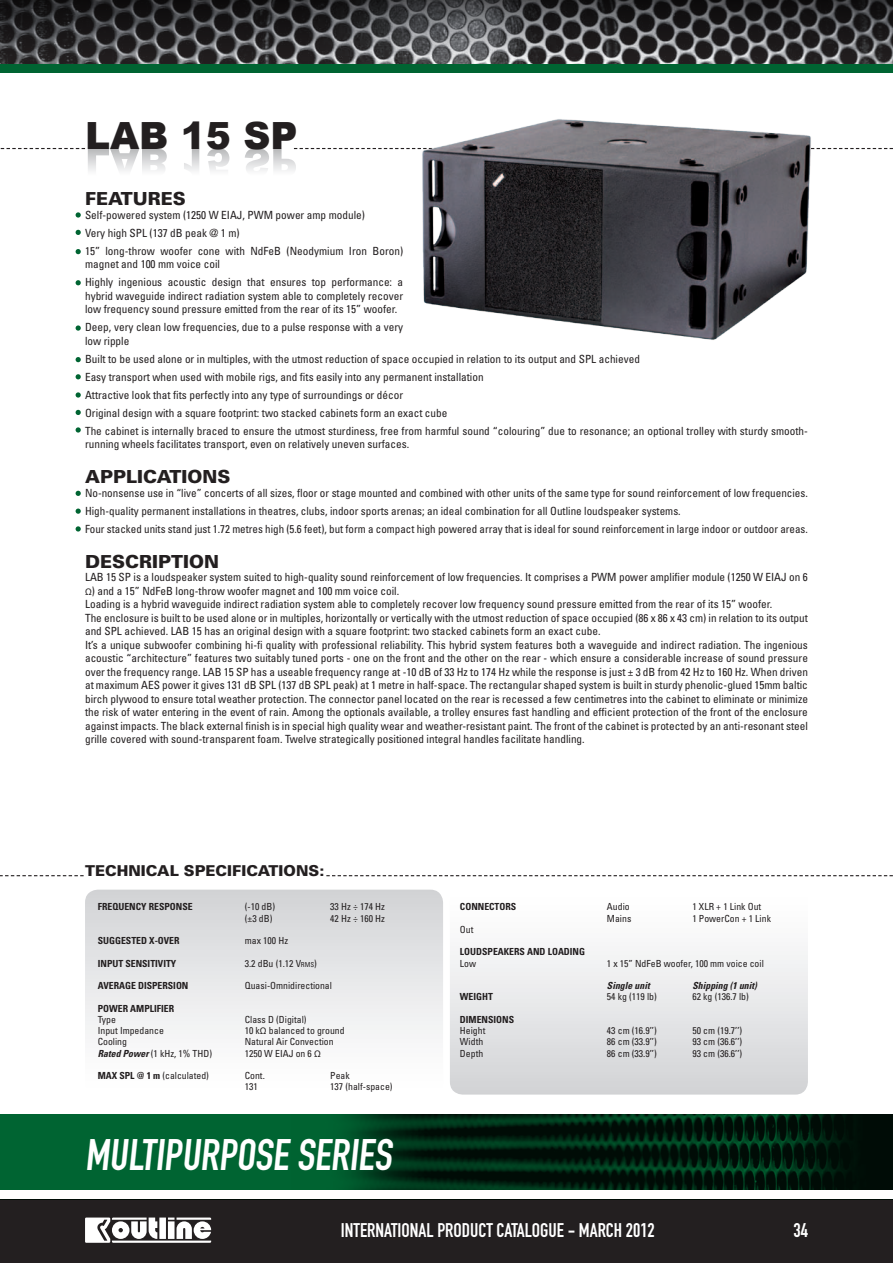
<style>
.page{position:relative;width:893px;height:1263px;background:#fff}
.page>*{position:absolute;margin:0;border:0;box-sizing:border-box;transform-origin:0 0}
.t1{font:43.5px "DIN Engschrift";color:#fff}
.t2{font:900 37.5px "Arial";color:#231f20}
.t3{font:19.5px "DIN Engschrift";color:#fff}
.t4{font:900 18px "Univers";color:#231f20}
.t5{font:900 15px "Univers";color:#231f20}
.t6{font:condensed 11.25px/13.5px "Univers";color:#231f20}
.t7{font:condensed 9.75px "Univers";color:#231f20}
.t8{font:700 condensed 9.75px "Univers";color:#231f20}
.t9{font:italic 700 condensed 9.75px "Univers";color:#231f20}
.s1{font-family:"Arial";font-stretch:normal;font-size:9px}
.s2{font-size:6.9px}
.s3{font-weight:700;font-style:italic}
.s4{font-weight:700}
</style>
<div class="page">
<div style="left:0;top:1199px;width:893px;height:64px;background:#231f20"></div>
<svg style="left:85px;top:1217px;width:126px;height:26px"></svg>
<svg style="left:1px;top:148px;width:892px;height:23px"></svg>
<svg style="left:76px;top:212px;width:5px;height:6px"></svg>
<svg style="left:76px;top:249px;width:5px;height:5px"></svg>
<svg style="left:76px;top:230px;width:5px;height:5px"></svg>
<svg style="left:76px;top:374px;width:5px;height:5px"></svg>
<svg style="left:76px;top:392px;width:5px;height:6px"></svg>
<svg style="left:76px;top:410px;width:5px;height:5px"></svg>
<svg style="left:76px;top:427px;width:5px;height:6px"></svg>
<svg style="left:76px;top:491px;width:5px;height:5px"></svg>
<svg style="left:76px;top:508px;width:5px;height:6px"></svg>
<svg style="left:76px;top:526px;width:5px;height:5px"></svg>
<svg style="left:76px;top:325px;width:5px;height:6px"></svg>
<svg style="left:76px;top:357px;width:5px;height:5px"></svg>
<svg style="left:76px;top:280px;width:5px;height:5px"></svg>
<svg style="left:85px;top:890px;width:358px;height:144px"></svg>
<svg style="left:450px;top:951px;width:358px;height:143px"></svg>
<svg style="left:0;top:1114px;width:893px;height:76px;background:#003b1d"></svg>
<div style="left:0;top:64px;width:893px;height:8px;background:#006432"></div>
<img style="left:403px;top:119px;width:431px;height:221px">
<svg style="left:0;top:0;width:893px;height:64px;background:#414043"></svg>
<svg style="left:326px;top:875px;width:567px;height:1px"></svg>
<svg style="left:0;top:875px;width:84px;height:1px"></svg>
<p class="t2" style="left:85px;top:108px;width:214px">LAB 15 SP</p>
<p class="t4" style="left:85px;top:187px;width:102px">FEATURES</p>
<p class="t6" style="left:85px;top:208px;width:281px">Self-powered system (1250 W EIAJ, PWM power amp module)</p>
<p class="t6" style="left:85px;top:226px;width:156px">Very high SPL (137 dB peak @ 1 m)</p>
<p class="t6" style="left:85px;top:244px;width:320px">15” long-throw woofer cone with NdFeB (Neodymium Iron Boron) magnet and 100 mm voice coil</p>
<p class="t6" style="left:85px;top:275px;width:320px;text-align:justify">Highly ingenious acoustic design that ensures top performance: a hybrid waveguide indirect radiation system able to completely recover low frequency sound pressure emitted from the rear of its 15” woofer.</p>
<p class="t6" style="left:85px;top:320px;width:320px">Deep, very clean low frequencies, due to a pulse response with a very low ripple</p>
<p class="t6" style="left:85px;top:352px;width:556px">Built to be used alone or in multiples, with the utmost reduction of space occupied in relation to its output and SPL achieved</p>
<p class="t6" style="left:85px;top:370px;width:400px">Easy transport when used with mobile rigs, and fits easily into any permanent installation</p>
<p class="t6" style="left:85px;top:388px;width:320px">Attractive look that fits perfectly into any type of surroundings or décor</p>
<p class="t6" style="left:85px;top:406px;width:364px">Original design with a square footprint: two stacked cabinets form an exact cube</p>
<p class="t6" style="left:85px;top:424px;width:724px">The cabinet is internally braced to ensure the utmost sturdiness, free from harmful sound “colouring” due to resonance; an optional trolley with sturdy smooth&shy;running wheels facilitates transport, even on relatively uneven surfaces.</p>
<p class="t4" style="left:85px;top:465px;width:147px">APPLICATIONS</p>
<p class="t6" style="left:85px;top:486px;width:724px">No-nonsense use in “live” concerts of all sizes, floor or stage mounted and combined with other units of the same type for sound reinforcement of low frequencies.</p>
<p class="t6" style="left:85px;top:504px;width:597px">High-quality permanent installations in theatres, clubs, indoor sports arenas; an ideal combination for all Outline loudspeaker systems.</p>
<p class="t6" style="left:85px;top:522px;width:724px">Four stacked units stand just 1.72 metres high (5.6 feet), but form a compact high powered array that is ideal for sound reinforcement in large indoor or outdoor areas.</p>
<p class="t4" style="left:85px;top:550px;width:135px">DESCRIPTION</p>
<p class="t6" style="left:85px;top:570px;width:724px">LAB 15 SP is a loudspeaker system suited to high-quality sound reinforcement of low frequencies. It comprises a PWM power amplifier module (1250 W EIAJ on 6<br><span class="s1">Ω</span>) and a 15” NdFeB long-throw woofer magnet and 100 mm voice coil.</p>
<p class="t6" style="left:85px;top:597px;width:689px">Loading is a hybrid waveguide indirect radiation system able to completely recover low frequency sound pressure emitted from the rear of its 15” woofer.</p>
<p class="t6" style="left:85px;top:611px;width:724px">The enclosure is built to be used alone or in multiples, horizontally or vertically with the utmost reduction of space occupied (86 x 86 x 43 cm) in relation to its output and SPL achieved. LAB 15 has an original design with a square footprint: two stacked cabinets form an exact cube.</p>
<p class="t6" style="left:85px;top:638px;width:724px;text-align:justify">It’s a unique subwoofer combining hi-fi quality with professional reliability. This hybrid system features both a waveguide and indirect radiation. The ingenious acoustic “architecture” features two suitably tuned ports - one on the front and the other on the rear - which ensure a considerable increase of sound pressure over the frequency range. LAB 15 SP has a useable frequency range at -10 dB of 33 Hz to 174 Hz while the response is just ± 3 dB from 42 Hz to 160 Hz. When driven at maximum AES power it gives 131 dB SPL (137 dB SPL peak) at 1 metre in half-space. The rectangular shaped system is built in sturdy phenolic-glued 15mm baltic birch plywood to ensure total weather protection. The connector panel located on the rear is recessed a few centimetres into the cabinet to eliminate or minimize the risk of water entering in the event of rain. Among the optionals available, a trolley ensures fast handling and efficient protection of the front of the enclosure against impacts. The black external finish is in special high quality wear and weather-resistant paint. The front of the cabinet is protected by an anti-resonant steel grille covered with sound-transparent foam. Twelve strategically positioned integral handles facilitate handling.</p>
<p class="t5" style="left:85px;top:861px;width:241px">TECHNICAL SPECIFICATIONS:</p>
<p class="t8" style="left:98px;top:901px;width:96px">FREQUENCY RESPONSE</p>
<p class="t7" style="left:245px;top:901px;width:32px">(-10 dB)</p>
<p class="t7" style="left:330px;top:901px;width:56px">33 Hz ÷ 174 Hz</p>
<p class="t7" style="left:245px;top:912px;width:29px">(±3 dB)</p>
<p class="t7" style="left:330px;top:912px;width:56px">42 Hz ÷ 160 Hz</p>
<p class="t8" style="left:98px;top:935px;width:83px">SUGGESTED X-OVER</p>
<p class="t7" style="left:245px;top:934px;width:45px">max 100 Hz</p>
<p class="t8" style="left:98px;top:957px;width:80px">INPUT SENSITIVITY</p>
<p class="t7" style="left:245px;top:957px;width:74px">3.2 dBu (1.12 V<span class="s2">RMS</span>)</p>
<p class="t8" style="left:98px;top:980px;width:92px">AVERAGE DISPERSION</p>
<p class="t7" style="left:245px;top:979px;width:89px">Quasi-Omnidirectional</p>
<p class="t8" style="left:98px;top:1002px;width:78px">POWER AMPLIFIER</p>
<p class="t7" style="left:98px;top:1013px;width:20px">Type</p>
<p class="t7" style="left:245px;top:1013px;width:63px">Class D (Digital)</p>
<p class="t7" style="left:98px;top:1024px;width:68px">Input Impedance</p>
<p class="t7" style="left:245px;top:1024px;width:101px">10 k<span class="s1">Ω</span> balanced to ground</p>
<p class="t7" style="left:98px;top:1036px;width:31px">Cooling</p>
<p class="t7" style="left:245px;top:1036px;width:90px">Natural Air Convection</p>
<p class="t7" style="left:98px;top:1047px;width:116px"><span class="s3">Rated Power</span> (1 kHz, 1% THD)</p>
<p class="t7" style="left:245px;top:1047px;width:78px">1250 W EIAJ on 6 <span class="s1">Ω</span></p>
<p class="t7" style="left:98px;top:1069px;width:113px"><span class="s4">MAX SPL @ 1 m</span> (calculated)</p>
<p class="t7" style="left:245px;top:1069px;width:22px">Cont.</p>
<p class="t7" style="left:330px;top:1069px;width:21px">Peak</p>
<p class="t7" style="left:245px;top:1081px;width:14px">131</p>
<p class="t7" style="left:330px;top:1081px;width:64px">137 (half-space)</p>
<p class="t1" style="left:85px;top:1129px;width:314px">MULTIPURPOSE SERIES</p>
<p class="t8" style="left:460px;top:901px;width:58px">CONNECTORS</p>
<p class="t7" style="left:607px;top:901px;width:24px">Audio</p>
<p class="t7" style="left:692px;top:901px;width:70px">1 XLR + 1 Link Out</p>
<p class="t7" style="left:607px;top:912px;width:26px">Mains</p>
<p class="t7" style="left:692px;top:912px;width:80px">1 PowerCon + 1 Link</p>
<p class="t7" style="left:460px;top:923px;width:15px">Out</p>
<p class="t8" style="left:460px;top:946px;width:127px">LOUDSPEAKERS AND LOADING</p>
<p class="t7" style="left:460px;top:957px;width:18px">Low</p>
<p class="t7" style="left:607px;top:957px;width:158px">1 x 15” NdFeB woofer, 100 mm voice coil</p>
<p class="t9" style="left:607px;top:980px;width:44px">Single unit</p>
<p class="t9" style="left:692px;top:980px;width:66px">Shipping (1 unit)</p>
<p class="t8" style="left:460px;top:991px;width:35px">WEIGHT</p>
<p class="t7" style="left:607px;top:991px;width:51px">54 kg (119 lb)</p>
<p class="t7" style="left:692px;top:991px;width:58px">62 kg (136.7 lb)</p>
<p class="t8" style="left:460px;top:1013px;width:56px">DIMENSIONS</p>
<p class="t7" style="left:460px;top:1024px;width:27px">Height</p>
<p class="t7" style="left:607px;top:1024px;width:51px">43 cm (16.9’’)</p>
<p class="t7" style="left:692px;top:1024px;width:51px">50 cm (19.7’’)</p>
<p class="t7" style="left:460px;top:1036px;width:25px">Width</p>
<p class="t7" style="left:607px;top:1036px;width:51px">86 cm (33.9’’)</p>
<p class="t7" style="left:692px;top:1036px;width:51px">93 cm (36.6’’)</p>
<p class="t7" style="left:460px;top:1047px;width:25px">Depth</p>
<p class="t7" style="left:607px;top:1047px;width:51px">86 cm (33.9’’)</p>
<p class="t7" style="left:692px;top:1047px;width:51px">93 cm (36.6’’)</p>
<h3 class="t3" style="left:341px;top:1219px;width:315px">INTERNATIONAL PRODUCT CATALOGUE - MARCH 2012</h3>
<h3 class="t3" style="left:793px;top:1219px;width:16px">34</h3>
</div>
